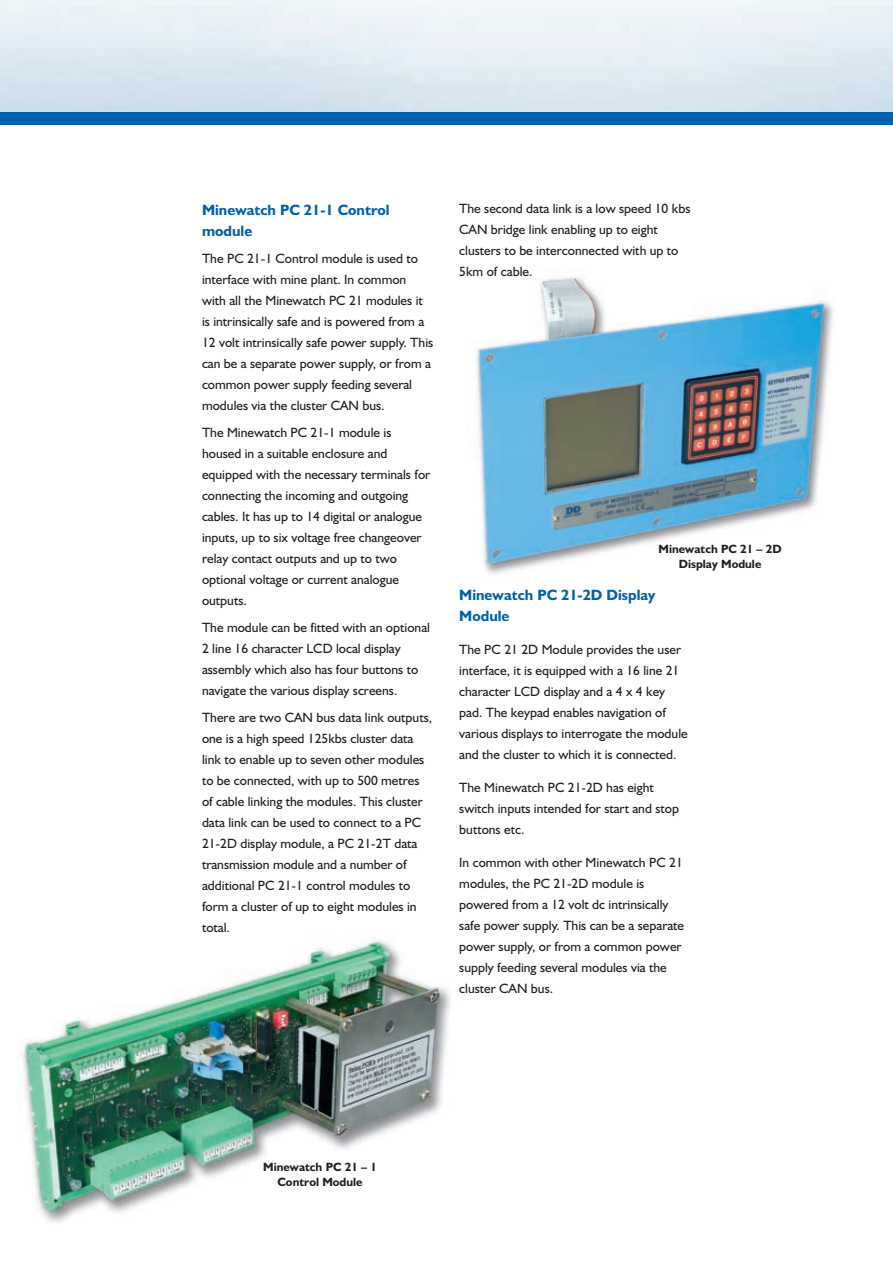
<style>
.page{position:relative;width:893px;height:1263px;background:#fff}
.page>*{position:absolute;margin:0;border:0;box-sizing:border-box;transform-origin:0 0}
.t1{font:700 15px/21px "Humanist 521 BT";color:#0161ab}
.t2{font:13.5px/21px "Humanist 521 BT";color:#231f20}
.t3{font:700 12px/15px "Humanist 521 BT";color:#231f20;text-align:center}
</style>
<div class="page">
<img style="left:0;top:0;width:893px;height:113px">
<div style="left:0;top:113px;width:893px;height:12px;background:#0161ab"></div>
<img style="left:475px;top:277px;width:358px;height:298px">
<img style="left:20px;top:935px;width:430px;height:287px">
<p class="t1" style="left:202px;top:199px;width:189px">Minewatch PC 21-1 Control module</p>
<p class="t2" style="left:202px;top:247px;width:233px">The PC 21-1 Control module is used to interface with mine plant. In common with all the Minewatch PC 21 modules it is intrinsically safe and is powered from a 12 volt intrinsically safe power supply. This can be a separate power supply, or from a common power supply feeding several modules via the cluster CAN bus.</p>
<p class="t2" style="left:202px;top:421px;width:230px">The Minewatch PC 21-1 module is housed in a suitable enclosure and equipped with the necessary terminals for connecting the incoming and outgoing cables. It has up to 14 digital or analogue inputs, up to six voltage free changeover relay contact outputs and up to two optional voltage or current analogue outputs.</p>
<p class="t2" style="left:202px;top:616px;width:229px">The module can be fitted with an optional 2 line 16 character LCD local display assembly which also has four buttons to navigate the various display screens.</p>
<p class="t2" style="left:202px;top:706px;width:232px">There are two CAN bus data link outputs, one is a high speed 125kbs cluster data link to enable up to seven other modules to be connected, with up to 500 metres of cable linking the modules. This cluster data link can be used to connect to a PC 21-2D display module, a PC 21-2T data transmission module and a number of additional PC 21-1 control modules to form a cluster of up to eight modules in total.</p>
<p class="t2" style="left:459px;top:198px;width:233px">The second data link is a low speed 10 kbs<br>CAN bridge link enabling up to eight clusters to be interconnected with up to<br>5km of cable.</p>
<p class="t3" style="left:659px;top:541px;width:125px">Minewatch PC 21 – 2D<br>Display Module</p>
<p class="t1" style="left:459px;top:584px;width:198px">Minewatch PC 21-2D Display<br>Module</p>
<p class="t2" style="left:459px;top:639px;width:230px">The PC 21 2D Module provides the user interface, it is equipped with a 16 line 21 character LCD display and a 4 x 4 key pad. The keypad enables navigation of various displays to interrogate the module and the cluster to which it is connected.</p>
<p class="t2" style="left:459px;top:777px;width:221px">The Minewatch PC 21-2D has eight switch inputs intended for start and stop buttons etc.</p>
<p class="t2" style="left:459px;top:852px;width:226px">In common with other Minewatch PC 21 modules, the PC 21-2D module is powered from a 12 volt dc intrinsically safe power supply. This can be a separate power supply, or from a common power supply feeding several modules via the cluster CAN bus.</p>
<p class="t3" style="left:263px;top:1159px;width:115px">Minewatch PC 21 – 1<br>Control Module</p>
</div>
